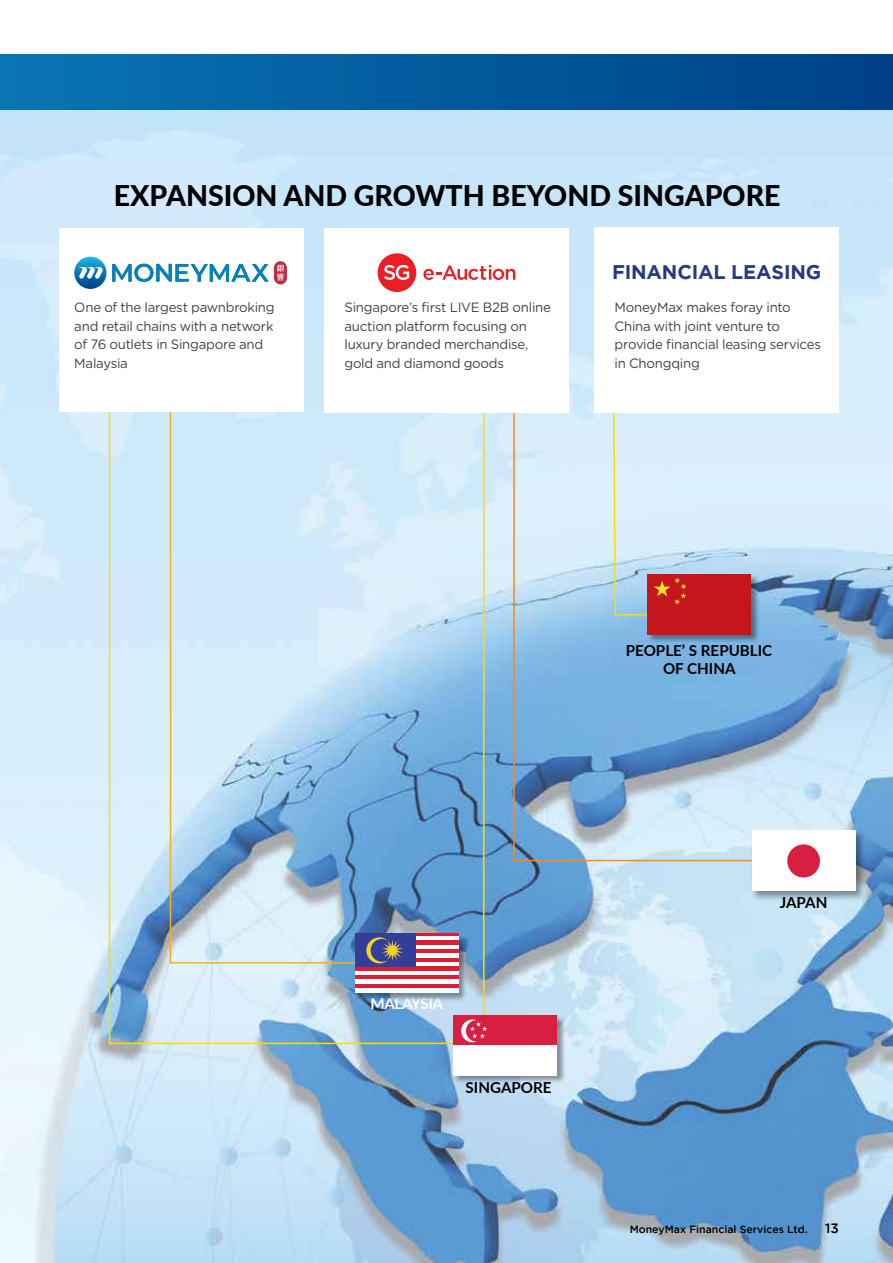
<style>
.page{position:relative;width:893px;height:1263px;background:#fff}
.page>*{position:absolute;margin:0;border:0;box-sizing:border-box;transform-origin:0 0}
.t1{font:800 28.5px "Lato";color:#000}
.t2{font:700 19.65px "Gotham";letter-spacing:-.01em;color:#253b80}
.t3{font:700 15.15px/18.1px "Lato";color:#000;text-align:center}
.t4{font:700 15.15px "Lato";letter-spacing:-.02em;color:#fff}
.t5{font:13.5px/18.5px "Gotham Rounded";letter-spacing:-.02em;color:#414042}
.t6{font:500 13.5px "Gotham";color:#000}
.t7{font:500 10.5px "Gotham";color:#000}
</style>
<div class="page">
<img style="left:0;top:109px;width:893px;height:1154px">
<img style="left:0;top:109px;width:1px;height:342px">
<div style="left:0;top:54px;width:893px;height:55px;background:linear-gradient(to right,#0875b3,#004088)"></div>
<svg style="left:108px;top:411px;width:353px;height:634px;background:#b8d6ec"></svg>
<div style="left:647px;top:574px;width:113px;height:69px;background:#000;opacity:.4"></div>
<hr style="left:483px;top:413px;width:2px;height:603px;background:#fd0">
<div style="left:453px;top:1015px;width:113px;height:69px;background:#000;opacity:.4"></div>
<div style="left:453px;top:1016px;width:104px;height:29px;background:#d81e41"></div>
<div style="left:453px;top:1045px;width:104px;height:30px;background:#fff"></div>
<svg style="left:461px;top:1019px;width:23px;height:23px"></svg>
<svg style="left:466px;top:1020px;width:22px;height:22px"></svg>
<svg style="left:470px;top:1022px;width:17px;height:16px"></svg>
<svg style="left:512px;top:412px;width:241px;height:450px;background:#abc1da"></svg>
<div style="left:324px;top:229px;width:245px;height:184px;background:#fff"></div>
<div style="left:378px;top:253px;width:38px;height:39px;background:#ed1d24;border-radius:50%"></div>
<svg style="left:384px;top:265px;width:25px;height:15px"></svg>
<svg style="left:423px;top:265px;width:92px;height:15px"></svg>
<div style="left:594px;top:228px;width:245px;height:185px;background:#fff"></div>
<div style="left:750px;top:829px;width:116px;height:73px;background:#000;opacity:.4"></div>
<div style="left:752px;top:831px;width:104px;height:60px;background:#fff"></div>
<div style="left:787px;top:844px;width:33px;height:33px;background:#d81e41;border-radius:50%"></div>
<div style="left:355px;top:932px;width:112px;height:70px;background:#000;opacity:.4"></div>
<div style="left:355px;top:936px;width:103px;height:5px;background:#fff"></div>
<hr style="left:355px;top:941px;width:103px;height:4px;background:#d91f33">
<hr style="left:355px;top:945px;width:103px;height:4px;background:#fff">
<div style="left:355px;top:949px;width:103px;height:5px;background:#d91f33"></div>
<hr style="left:355px;top:954px;width:103px;height:4px;background:#fff">
<hr style="left:355px;top:958px;width:103px;height:4px;background:#d91f33">
<div style="left:355px;top:962px;width:103px;height:5px;background:#fff"></div>
<hr style="left:355px;top:967px;width:103px;height:4px;background:#d91f33">
<hr style="left:355px;top:971px;width:103px;height:4px;background:#fff">
<div style="left:355px;top:975px;width:103px;height:5px;background:#d91f33"></div>
<hr style="left:355px;top:980px;width:103px;height:4px;background:#fff">
<hr style="left:355px;top:984px;width:103px;height:4px;background:#d91f33">
<div style="left:355px;top:988px;width:103px;height:5px;background:#fff"></div>
<div style="left:355px;top:933px;width:61px;height:34px;background:#313f99"></div>
<svg style="left:366px;top:937px;width:37px;height:26px"></svg>
<div style="left:59px;top:228px;width:245px;height:184px;background:#fff"></div>
<svg style="left:74px;top:257px;width:32px;height:32px"></svg>
<svg style="left:78px;top:267px;width:25px;height:12px"></svg>
<svg style="left:112px;top:261px;width:175px;height:23px"></svg>
<h1 class="t1" style="left:114px;top:175px;width:668px">EXPANSION AND GROWTH BEYOND SINGAPORE</h1>
<p class="t5" style="left:74px;top:298px;width:202px">One of the largest pawnbroking and retail chains with a network of 76 outlets in Singapore and<br>Malaysia</p>
<p class="t5" style="left:344px;top:298px;width:208px">Singapore’s first LIVE B2B online auction platform focusing on luxury branded merchandise, gold and diamond goods</p>
<h2 class="t2" style="left:612px;top:261px;width:211px">FINANCIAL LEASING</h2>
<p class="t5" style="left:615px;top:298px;width:208px">MoneyMax makes foray into<br>China with joint venture to provide financial leasing services in Chongqing</p>
<p class="t3" style="left:626px;top:641px;width:148px">PEOPLE’ S REPUBLIC<br>OF CHINA</p>
<p class="t4" style="left:370px;top:993px;width:74px">MALAYSIA</p>
<p class="t3" style="left:466px;top:1077px;width:87px">SINGAPORE</p>
<p class="t3" style="left:780px;top:892px;width:49px">JAPAN</p>
<p class="t7" style="left:630px;top:1223px;width:180px">MoneyMax Financial Services Ltd.</p>
<p class="t6" style="left:825px;top:1221px;width:15px">13</p>
</div>
